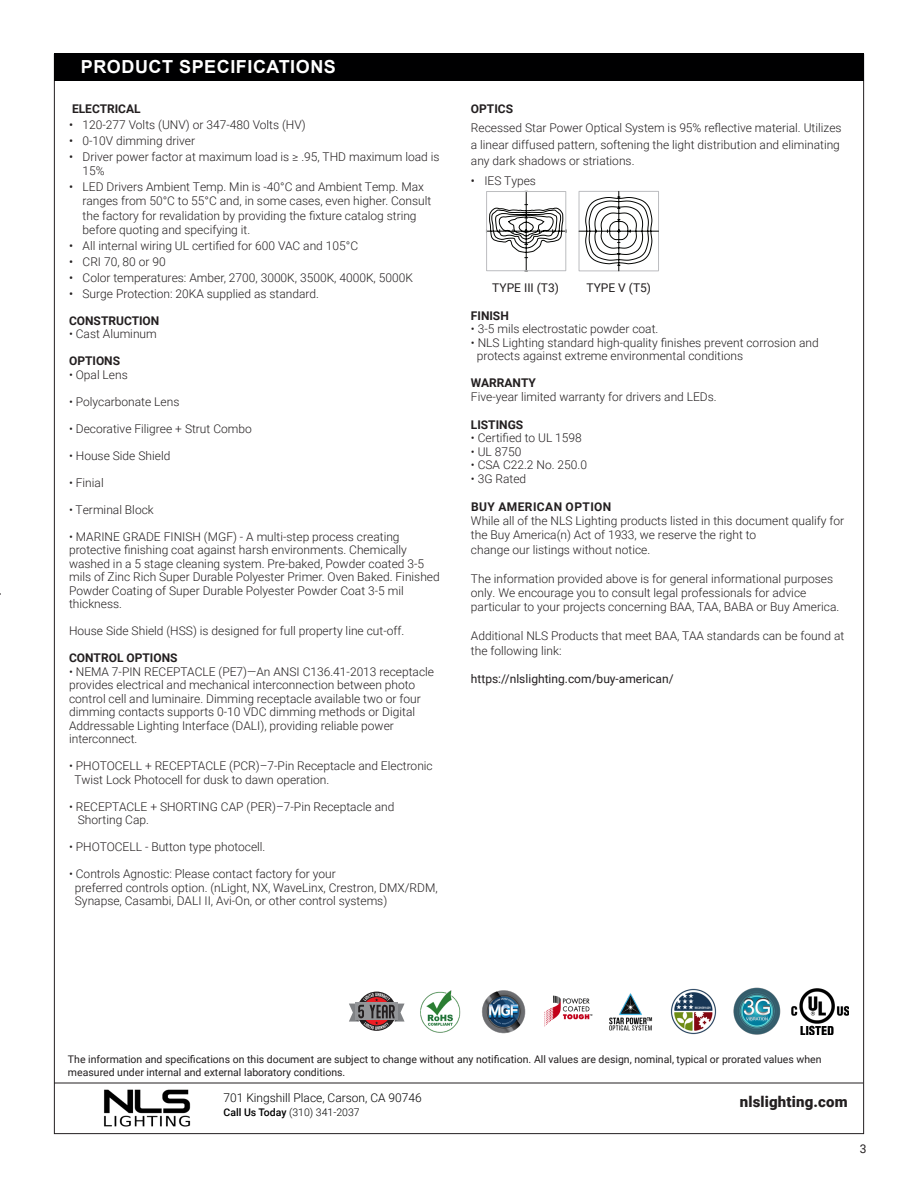
<style>
.page{position:relative;width:918px;height:1188px;background:#fff}
.page>*{position:absolute;margin:0;border:0;box-sizing:border-box;transform-origin:0 0}
.t1{font:700 18px "Arial";letter-spacing:.03em;color:#fff}
.t2{font:900 15px "Roboto";letter-spacing:.01em;color:#231f20}
.Main_Product_Copy{font:300 12px/13.5px "Roboto";color:#231f20}
.Main_Product_Copy-2{font:700 12px "Roboto";color:#231f20}
.Main_Product_Copy-3{font:12px "Roboto";color:#231f20}
.t3{font:300 12px "Roboto";color:#000001}
.Main_Product_Copy-4{font:700 12px "Roboto";letter-spacing:.035em;color:#231f20}
.t4{font:10.5px/12.6px "Roboto";color:#231f20}
.t5{font:300 10.5px "Roboto";color:#000001}
.s1{font-weight:400}
.s2{font-weight:500}
</style>
<div class="page">
<img style="left:104px;top:1089px;width:87px;height:38px">
<hr style="left:54px;top:1083px;width:809px;height:1px;background:#231f20">
<div style="left:54px;top:53px;width:810px;height:28px;background:#000001"></div>
<img style="left:734px;top:988px;width:47px;height:47px">
<img style="left:792px;top:988px;width:57px;height:47px">
<img style="left:670px;top:988px;width:47px;height:47px">
<img style="left:609px;top:993px;width:44px;height:38px">
<img style="left:544px;top:995px;width:49px;height:32px">
<img style="left:482px;top:990px;width:44px;height:44px">
<img style="left:420px;top:990px;width:41px;height:43px">
<svg style="left:357px;top:992px;width:39px;height:39px"></svg>
<svg style="left:349px;top:993px;width:56px;height:37px"></svg>
<svg style="left:579px;top:191px;width:80px;height:80px"></svg>
<svg style="left:487px;top:191px;width:80px;height:81px"></svg>
<div style="left:486px;top:191px;width:80px;height:80px;border:1px solid #bcbdc0"></div>
<p class="t1" style="left:81px;top:54px;width:257px">PRODUCT SPECIFICATIONS</p>
<p class="Main_Product_Copy-2" style="left:72px;top:100px;width:70px">ELECTRICAL</p>
<p class="Main_Product_Copy" style="left:69px;top:117px;width:238px"><span class="s1">•</span> 120-277 Volts (UNV) or 347-480 Volts (HV)</p>
<p class="Main_Product_Copy" style="left:69px;top:133px;width:128px"><span class="s1">•</span> 0-10V dimming driver</p>
<p class="Main_Product_Copy" style="left:83px;top:149px;width:359px;line-height:14.4px;text-indent:-14px"><span class="s1">•</span> Driver power factor at maximum load is ≥ .95, THD maximum load is<br>15%</p>
<p class="Main_Product_Copy" style="left:83px;top:179px;width:350px;line-height:14.4px;text-indent:-14px"><span class="s1">•</span> LED Drivers Ambient Temp. Min is -40°C and Ambient Temp. Max ranges from 50°C to 55°C and, in some cases, even higher. Consult the factory for revalidation by providing the fixture catalog string before quoting and specifying it.</p>
<p class="Main_Product_Copy" style="left:69px;top:238px;width:291px"><span class="s1">•</span> All internal wiring UL certified for 600 VAC and 105°C</p>
<p class="Main_Product_Copy" style="left:69px;top:254px;width:98px"><span class="s1">•</span> CRI 70, 80 or 90</p>
<p class="Main_Product_Copy" style="left:69px;top:270px;width:345px"><span class="s1">•</span> Color temperatures: Amber, 2700, 3000K, 3500K, 4000K, 5000K</p>
<p class="Main_Product_Copy" style="left:69px;top:286px;width:252px"><span class="s1">•</span> Surge Protection: 20KA supplied as standard.</p>
<p class="Main_Product_Copy-2" style="left:69px;top:312px;width:92px">CONSTRUCTION</p>
<p class="Main_Product_Copy" style="left:69px;top:327px;width:89px">• Cast Aluminum</p>
<p class="Main_Product_Copy-2" style="left:69px;top:352px;width:53px">OPTIONS</p>
<p class="Main_Product_Copy" style="left:69px;top:367px;width:60px">• Opal Lens</p>
<p class="Main_Product_Copy" style="left:69px;top:394px;width:112px">• Polycarbonate Lens</p>
<p class="Main_Product_Copy" style="left:69px;top:421px;width:184px">• Decorative Filigree + Strut Combo</p>
<p class="Main_Product_Copy" style="left:69px;top:448px;width:103px">• House Side Shield</p>
<p class="Main_Product_Copy" style="left:69px;top:475px;width:36px">• Finial</p>
<p class="Main_Product_Copy" style="left:69px;top:502px;width:86px">• Terminal Block</p>
<p class="Main_Product_Copy" style="left:69px;top:529px;width:372px">• MARINE GRADE FINISH (MGF) - A multi-step process creating protective finishing coat against harsh environments. Chemically washed in a 5 stage cleaning system. Pre-baked, Powder coated 3-5 mils of Zinc Rich Super Durable Polyester Primer. Oven Baked. Finished Powder Coating of Super Durable Polyester Powder Coat 3-5 mil thickness.</p>
<p class="Main_Product_Copy" style="left:69px;top:624px;width:337px">House Side Shield (HSS) is designed for full property line cut-off.</p>
<p class="Main_Product_Copy-2" style="left:69px;top:649px;width:110px">CONTROL OPTIONS</p>
<p class="Main_Product_Copy" style="left:69px;top:664px;width:367px">• NEMA 7-PIN RECEPTACLE (PE7)—An ANSI C136.41-2013 receptacle provides electrical and mechanical interconnection between photo control cell and luminaire. Dimming receptacle available two or four dimming contacts supports 0-10 VDC dimming methods or Digital Addressable Lighting Interface (DALI), providing reliable power interconnect.</p>
<p class="Main_Product_Copy" style="left:69px;top:759px;width:365px">• PHOTOCELL + RECEPTACLE (PCR)–7-Pin Receptacle and Electronic</p>
<p class="Main_Product_Copy" style="left:75px;top:772px;width:256px">Twist Lock Photocell for dusk to dawn operation.</p>
<p class="Main_Product_Copy" style="left:69px;top:799px;width:327px">• RECEPTACLE + SHORTING CAP (PER)–7-Pin Receptacle and</p>
<p class="Main_Product_Copy" style="left:78px;top:813px;width:73px">Shorting Cap.</p>
<p class="Main_Product_Copy" style="left:69px;top:840px;width:198px">• PHOTOCELL - Button type photocell.</p>
<p class="Main_Product_Copy" style="left:69px;top:867px;width:268px">• Controls Agnostic: Please contact factory for your</p>
<p class="Main_Product_Copy" style="left:75px;top:880px;width:364px">preferred controls option. (nLight, NX, WaveLinx, Crestron, DMX/RDM,</p>
<p class="Main_Product_Copy" style="left:75px;top:894px;width:314px">Synapse, Casambi, DALI II, Avi-On, or other control systems)</p>
<p class="Main_Product_Copy-2" style="left:471px;top:100px;width:44px">OPTICS</p>
<p class="Main_Product_Copy" style="left:471px;top:119px;width:372px;line-height:16.5px">Recessed Star Power Optical System is 95% reflective material. Utilizes a linear diffused pattern, softening the light distribution and eliminating any dark shadows or striations.</p>
<p class="Main_Product_Copy" style="left:471px;top:173px;width:67px"><span class="s1">•</span> IES Types</p>
<p class="Main_Product_Copy-3" style="left:492px;top:280px;width:68px">TYPE III (T3)</p>
<p class="Main_Product_Copy-3" style="left:586px;top:280px;width:66px">TYPE V (T5)</p>
<p class="Main_Product_Copy-2" style="left:471px;top:307px;width:39px">FINISH</p>
<p class="Main_Product_Copy" style="left:471px;top:322px;width:189px">• 3-5 mils electrostatic powder coat.</p>
<p class="Main_Product_Copy" style="left:471px;top:335px;width:349px">• NLS Lighting standard high-quality finishes prevent corrosion and</p>
<p class="Main_Product_Copy" style="left:477px;top:349px;width:268px">protects against extreme environmental conditions</p>
<p class="Main_Product_Copy-2" style="left:471px;top:375px;width:67px">WARRANTY</p>
<p class="Main_Product_Copy" style="left:471px;top:389px;width:247px">Five-year limited warranty for drivers and LEDs.</p>
<p class="Main_Product_Copy-2" style="left:471px;top:416px;width:54px">LISTINGS</p>
<p class="Main_Product_Copy" style="left:471px;top:431px;width:112px">• Certified to UL 1598</p>
<p class="Main_Product_Copy" style="left:471px;top:444px;width:52px">• UL 8750</p>
<p class="Main_Product_Copy" style="left:471px;top:458px;width:118px">• CSA C22.2 No. 250.0</p>
<p class="Main_Product_Copy" style="left:471px;top:471px;width:57px">• 3G Rated</p>
<p class="Main_Product_Copy-4" style="left:471px;top:498px;width:142px">BUY AMERICAN OPTION</p>
<p class="Main_Product_Copy" style="left:471px;top:513px;width:375px;line-height:14.4px">While all of the NLS Lighting products listed in this document qualify for the Buy America(n) Act of 1933, we reserve the right to</p>
<p class="Main_Product_Copy" style="left:471px;top:542px;width:181px">change our listings without notice.</p>
<p class="Main_Product_Copy" style="left:471px;top:571px;width:370px;line-height:14.4px">The information provided above is for general informational purposes only. We encourage you to consult legal professionals for advice particular to your projects concerning BAA, TAA, BABA or Buy America.</p>
<p class="Main_Product_Copy" style="left:471px;top:628px;width:375px;line-height:14.4px">Additional NLS Products that meet BAA, TAA standards can be found at the following link:</p>
<p class="Main_Product_Copy-3" style="left:471px;top:671px;width:204px">https://nlslighting.com/buy-american/</p>
<p class="t4" style="left:68px;top:1053px;width:755px">The information and specifications on this document are subject to change without any notification. All values are design, nominal, typical or prorated values when measured under internal and external laboratory conditions.</p>
<p class="t3" style="left:224px;top:1089px;width:200px">701 Kingshill Place, Carson, CA 90746</p>
<p class="t5" style="left:224px;top:1105px;width:138px"><span class="s2">Call Us Today</span> (310) 341-2037</p>
<p class="t2" style="left:740px;top:1091px;width:109px">nlslighting.com</p>
<p class="Main_Product_Copy-3" style="left:860px;top:1141px;width:8px">3</p>
</div>
